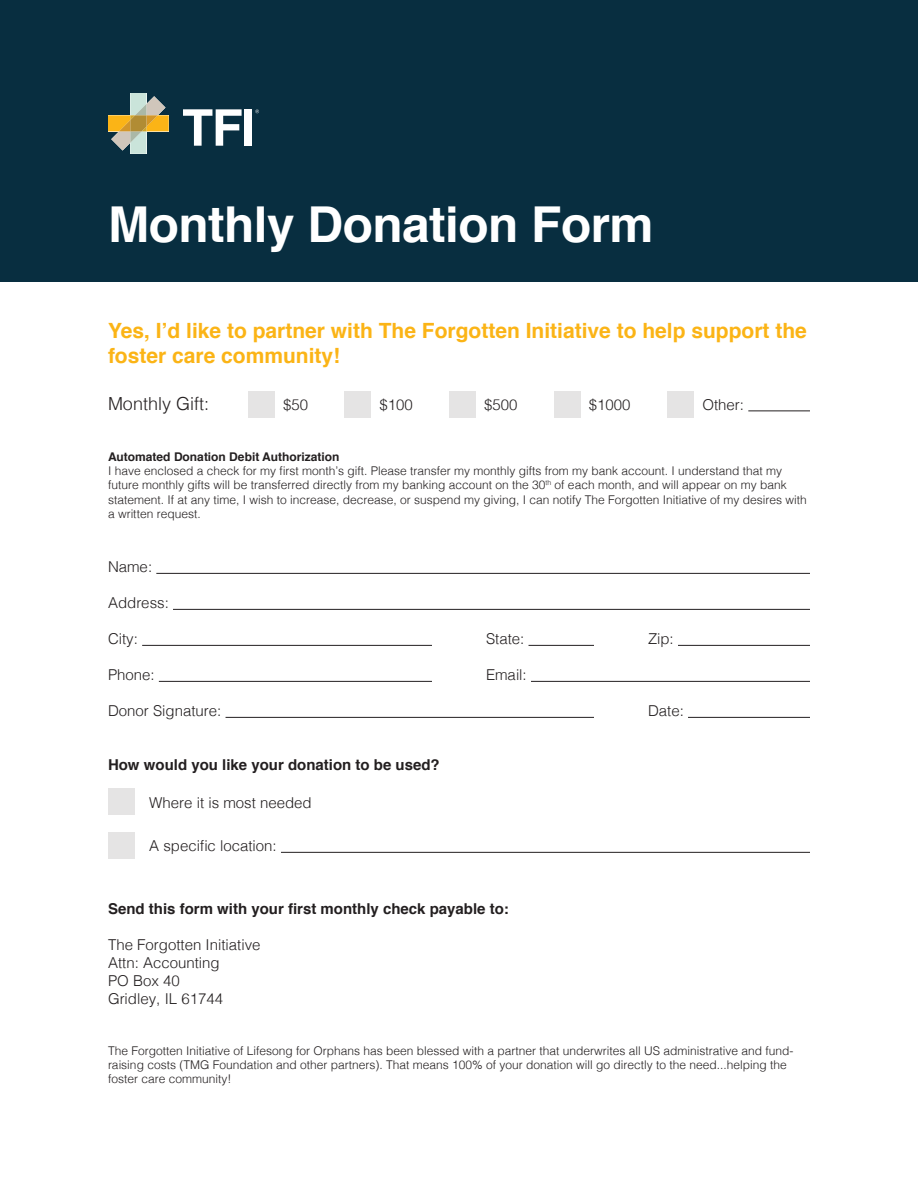
<style>
.page{position:relative;width:918px;height:1188px;background:#fff}
.page>*{position:absolute;margin:0;border:0;box-sizing:border-box;transform-origin:0 0}
.t1{font:700 49.5px "Helvetica";letter-spacing:-.01em;color:#fff}
.Regular{font:700 21px/25.2px "Helvetica";color:#fbb416}
.Regular-2{font:300 18px "Helvetica";color:#231f20}
.Regular-3{font:300 15px "Helvetica";color:#231f20}
.Regular-4{font:700 15px "Helvetica";color:#231f20}
.Regular-5{font:300 12px/14.4px "Helvetica";color:#231f20}
.Regular-6{font:700 12px "Helvetica";color:#231f20}
</style>
<div class="page">
<div style="left:0;top:0;width:918px;height:282px;background:#082e40"></div>
<svg style="left:108px;top:93px;width:61px;height:61px"></svg>
<svg style="left:183px;top:109px;width:59px;height:37px"></svg>
<div style="left:245px;top:109px;width:7px;height:37px;background:#fff"></div>
<svg style="left:255px;top:110px;width:4px;height:3px"></svg>
<hr style="left:156px;top:573px;width:654px;height:1px;background:#231f20">
<hr style="left:173px;top:609px;width:637px;height:1px;background:#231f20">
<hr style="left:142px;top:645px;width:290px;height:1px;background:#231f20">
<hr style="left:529px;top:645px;width:65px;height:1px;background:#231f20">
<hr style="left:678px;top:645px;width:132px;height:1px;background:#231f20">
<hr style="left:159px;top:681px;width:273px;height:1px;background:#231f20">
<hr style="left:531px;top:681px;width:279px;height:1px;background:#231f20">
<hr style="left:226px;top:717px;width:368px;height:1px;background:#231f20">
<hr style="left:688px;top:717px;width:122px;height:1px;background:#231f20">
<div style="left:248px;top:391px;width:27px;height:27px;background:#e5e4e4"></div>
<div style="left:344px;top:391px;width:27px;height:27px;background:#e5e4e4"></div>
<div style="left:449px;top:391px;width:27px;height:27px;background:#e5e4e4"></div>
<div style="left:667px;top:391px;width:27px;height:27px;background:#e5e4e4"></div>
<hr style="left:748px;top:411px;width:62px;height:1px;background:#231f20">
<div style="left:554px;top:391px;width:27px;height:27px;background:#e5e4e4"></div>
<div style="left:108px;top:788px;width:27px;height:27px;background:#e5e4e4"></div>
<div style="left:108px;top:832px;width:27px;height:27px;background:#e5e4e4"></div>
<hr style="left:281px;top:852px;width:529px;height:1px;background:#231f20">
<p class="t1" style="left:108px;top:184px;width:547px">Monthly Donation Form</p>
<p class="Regular" style="left:108px;top:319px;width:700px">Yes, I’d like to partner with The Forgotten Initiative to help support the foster care community!</p>
<p class="Regular-2" style="left:108px;top:389px;width:103px">Monthly Gift:</p>
<p class="Regular-6" style="left:108px;top:447px;width:233px">Automated Donation Debit Authorization</p>
<p class="Regular-5" style="left:108px;top:463px;width:700px">I have enclosed a check for my first month’s gift. Please transfer my monthly gifts from my bank account. I understand that my future monthly gifts will be transferred directly from my banking account on the 30<sup>th</sup> of each month, and will appear on my bank statement. If at any time, I wish to increase, decrease, or suspend my giving, I can notify The Forgotten Initiative of my desires with a written request.</p>
<p class="Regular-3" style="left:283px;top:392px;width:27px">$50</p>
<p class="Regular-3" style="left:380px;top:392px;width:35px">$100</p>
<p class="Regular-3" style="left:484px;top:392px;width:35px">$500</p>
<p class="Regular-3" style="left:589px;top:392px;width:43px">$1000</p>
<p class="Regular-3" style="left:702px;top:392px;width:43px">Other:</p>
<p class="Regular-3" style="left:108px;top:554px;width:46px">Name:</p>
<p class="Regular-3" style="left:108px;top:590px;width:62px">Address:</p>
<p class="Regular-3" style="left:108px;top:626px;width:31px">City:</p>
<p class="Regular-3" style="left:486px;top:626px;width:40px">State:</p>
<p class="Regular-3" style="left:648px;top:626px;width:27px">Zip:</p>
<p class="Regular-3" style="left:108px;top:662px;width:48px">Phone:</p>
<p class="Regular-3" style="left:486px;top:662px;width:42px">Email:</p>
<p class="Regular-3" style="left:108px;top:698px;width:115px">Donor Signature:</p>
<p class="Regular-3" style="left:648px;top:698px;width:37px">Date:</p>
<p class="Regular-4" style="left:108px;top:753px;width:333px">How would you like your donation to be used?</p>
<p class="Regular-3" style="left:149px;top:790px;width:164px">Where it is most needed</p>
<p class="Regular-3" style="left:149px;top:833px;width:129px">A specific location:</p>
<p class="Regular-4" style="left:108px;top:897px;width:402px">Send this form with your first monthly check payable to:</p>
<p class="Regular-3" style="left:108px;top:932px;width:154px">The Forgotten Initiative</p>
<p class="Regular-3" style="left:108px;top:950px;width:113px">Attn: Accounting</p>
<p class="Regular-3" style="left:108px;top:968px;width:73px">PO Box 40</p>
<p class="Regular-3" style="left:108px;top:986px;width:117px">Gridley, IL 61744</p>
<p class="Regular-5" style="left:108px;top:1042px;width:687px">The Forgotten Initiative of Lifesong for Orphans has been blessed with a partner that underwrites all US administrative and fund&shy;raising costs (TMG Foundation and other partners). That means 100% of your donation will go directly to the need...helping the foster care community!</p>
</div>
